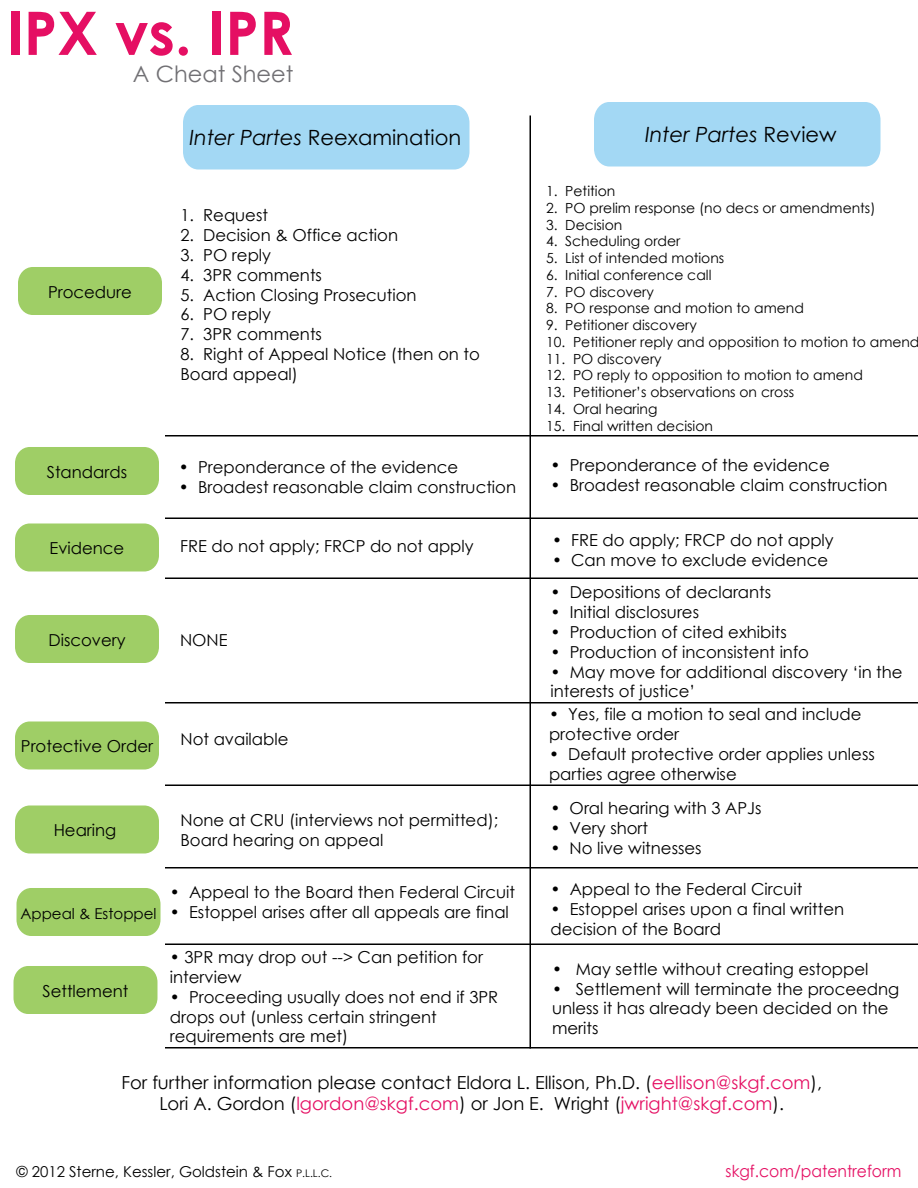
<style>
.page{position:relative;width:918px;height:1188px;background:#fff}
.page>*{position:absolute;margin:0;border:0;box-sizing:border-box;transform-origin:0 0}
.t1{font:700 60px "Century Gothic";color:#e50f63}
.t2{font:22.5px "Century Gothic";color:#717074}
.t3{font:21px "Century Gothic";color:#000}
.t4{font:italic 21px "Century Gothic";color:#000}
.t5{font:18px/21.6px "Century Gothic";color:#000;text-align:center}
.t6{font:16.5px/19.8px "Century Gothic";color:#000}
.t7{font:16.5px "Century Gothic";color:#e50f63;scale:.94 1}
.t8{font:15px "Century Gothic";color:#000}
.t9{font:13.95px "Century Gothic";color:#000}
.s1{font-style:italic}
.s2{font-style:normal}
.s3{color:#e50f63}
.s4{font-size:10.5px}
</style>
<div class="page">
<div style="left:18px;top:267px;width:144px;height:48px;background:#9fce66;border-radius:15px"></div>
<div style="left:183px;top:105px;width:287px;height:65px;background:#a3d8f4"></div>
<div style="left:594px;top:102px;width:286px;height:64px;background:#a3d8f4"></div>
<div style="left:15px;top:447px;width:144px;height:48px;background:#9fce66;border-radius:15px"></div>
<div style="left:15px;top:523px;width:144px;height:48px;background:#9fce66;border-radius:15px"></div>
<div style="left:15px;top:615px;width:144px;height:48px;background:#9fce66;border-radius:15px"></div>
<div style="left:15px;top:721px;width:144px;height:48px;background:#9fce66;border-radius:15px"></div>
<div style="left:15px;top:805px;width:144px;height:48px;background:#9fce66;border-radius:15px"></div>
<div style="left:16px;top:888px;width:144px;height:48px;background:#9fce66;border-radius:15px"></div>
<hr style="left:530px;top:116px;width:1px;height:932px;background:#000">
<hr style="left:165px;top:518px;width:753px;height:1px;background:#000">
<hr style="left:165px;top:578px;width:753px;height:1px;background:#000">
<hr style="left:165px;top:702px;width:753px;height:2px;background:#000">
<hr style="left:165px;top:784px;width:753px;height:2px;background:#000">
<hr style="left:165px;top:867px;width:753px;height:1px;background:#000">
<hr style="left:165px;top:944px;width:753px;height:1px;background:#000">
<div style="left:14px;top:966px;width:144px;height:48px;background:#9fce66;border-radius:15px"></div>
<hr style="left:165px;top:1047px;width:753px;height:1px;background:#000">
<hr style="left:165px;top:435px;width:753px;height:1px;background:#000">
<h1 class="t1" style="left:7px;top:-12px;width:288px">IPX vs. IPR</h1>
<h2 class="t2" style="left:133px;top:58px;width:162px">A Cheat Sheet</h2>
<p class="t6" style="left:48px;top:282px;width:85px">Procedure</p>
<p class="t6" style="left:47px;top:462px;width:82px">Standards</p>
<p class="t3" style="left:190px;top:123px;width:273px"><span class="s1">Inter Partes</span> Reexamination</p>
<p class="t4" style="left:645px;top:120px;width:193px">Inter Partes <span class="s2">Review</span></p>
<p class="t6" style="left:180px;top:205px;width:89px">1. Request</p>
<p class="t6" style="left:180px;top:225px;width:219px">2. Decision &amp; Office action</p>
<p class="t6" style="left:180px;top:245px;width:92px">3. PO reply</p>
<p class="t6" style="left:180px;top:265px;width:143px">4. 3PR comments</p>
<p class="t6" style="left:180px;top:285px;width:238px">5. Action Closing Prosecution</p>
<p class="t6" style="left:180px;top:304px;width:92px">6. PO reply</p>
<p class="t6" style="left:180px;top:324px;width:143px">7. 3PR comments</p>
<p class="t6" style="left:180px;top:344px;width:301px">8. Right of Appeal Notice (then on to<br>Board appeal)</p>
<p class="t6" style="left:179px;top:457px;width:281px">• Preponderance of the evidence</p>
<p class="t6" style="left:179px;top:477px;width:339px">• Broadest reasonable claim construction</p>
<p class="t9" style="left:546px;top:181px;width:71px">1. Petition</p>
<p class="t9" style="left:546px;top:198px;width:331px">2. PO prelim response (no decs or amendments)</p>
<p class="t9" style="left:546px;top:215px;width:78px">3. Decision</p>
<p class="t9" style="left:546px;top:232px;width:136px">4. Scheduling order</p>
<p class="t9" style="left:546px;top:248px;width:180px">5. List of intended motions</p>
<p class="t9" style="left:546px;top:265px;width:167px">6. Initial conference call</p>
<p class="t9" style="left:546px;top:282px;width:109px">7. PO discovery</p>
<p class="t9" style="left:546px;top:299px;width:259px">8. PO response and motion to amend</p>
<p class="t9" style="left:546px;top:315px;width:152px">9. Petitioner discovery</p>
<p class="t9" style="left:546px;top:332px;width:375px">10. Petitioner reply and opposition to motion to amend</p>
<p class="t9" style="left:546px;top:349px;width:117px">11. PO discovery</p>
<p class="t9" style="left:546px;top:366px;width:318px">12. PO reply to opposition to motion to amend</p>
<p class="t9" style="left:546px;top:382px;width:250px">13. Petitioner’s observations on cross</p>
<p class="t9" style="left:546px;top:399px;width:113px">14. Oral hearing</p>
<p class="t9" style="left:546px;top:416px;width:169px">15. Final written decision</p>
<p class="t6" style="left:551px;top:455px;width:281px">• Preponderance of the evidence</p>
<p class="t6" style="left:551px;top:475px;width:339px">• Broadest reasonable claim construction</p>
<p class="t6" style="left:50px;top:538px;width:76px">Evidence</p>
<p class="t6" style="left:48px;top:630px;width:79px">Discovery</p>
<p class="t6" style="left:21px;top:736px;width:134px">Protective Order</p>
<p class="t6" style="left:54px;top:820px;width:64px">Hearing</p>
<p class="t8" style="left:20px;top:903px;width:138px">Appeal &amp; Estoppel</p>
<p class="t6" style="left:42px;top:981px;width:88px">Settlement</p>
<p class="t6" style="left:180px;top:536px;width:295px">FRE do not apply; FRCP do not apply</p>
<p class="t6" style="left:552px;top:530px;width:283px">• FRE do apply; FRCP do not apply</p>
<p class="t6" style="left:552px;top:550px;width:278px">• Can move to exclude evidence</p>
<p class="t6" style="left:180px;top:630px;width:49px">NONE</p>
<p class="t6" style="left:180px;top:729px;width:110px">Not available</p>
<p class="t6" style="left:180px;top:810px;width:319px">None at CRU (interviews not permitted);<br>Board hearing on appeal</p>
<p class="t6" style="left:170px;top:882px;width:347px">• Appeal to the Board then Federal Circuit</p>
<p class="t6" style="left:170px;top:902px;width:340px">• Estoppel arises after all appeals are final</p>
<p class="t6" style="left:170px;top:947px;width:315px">• 3PR may drop out --&gt; Can petition for interview</p>
<p class="t6" style="left:170px;top:987px;width:330px">• Proceeding usually does not end if 3PR drops out (unless certain stringent requirements are met)</p>
<p class="t6" style="left:551px;top:582px;width:222px">• Depositions of declarants</p>
<p class="t6" style="left:551px;top:602px;width:150px">• Initial disclosures</p>
<p class="t6" style="left:551px;top:622px;width:238px">• Production of cited exhibits</p>
<p class="t6" style="left:551px;top:642px;width:260px">• Production of inconsistent info</p>
<p class="t6" style="left:551px;top:661px;width:354px">• May move for additional discovery ‘in the interests of justice’</p>
<p class="t6" style="left:549px;top:704px;width:314px">• Yes, file a motion to seal and include protective order</p>
<p class="t6" style="left:549px;top:744px;width:327px">• Default protective order applies unless parties agree otherwise</p>
<p class="t6" style="left:551px;top:798px;width:212px">• Oral hearing with 3 APJs</p>
<p class="t6" style="left:551px;top:818px;width:99px">• Very short</p>
<p class="t6" style="left:551px;top:838px;width:153px">• No live witnesses</p>
<p class="t6" style="left:551px;top:879px;width:253px">• Appeal to the Federal Circuit</p>
<p class="t6" style="left:551px;top:899px;width:295px">• Estoppel arises upon a final written decision of the Board</p>
<p class="t6" style="left:552px;top:959px;width:318px">• May settle without creating estoppel</p>
<p class="t6" style="left:552px;top:979px;width:349px">• Settlement will terminate the proceedng unless it has already been decided on the merits</p>
<p class="t5" style="left:121px;top:1071px;width:702px">For further information please contact Eldora L. Ellison, Ph.D. (<span class="s3">eellison@skgf.com</span>),<br>Lori A. Gordon (<span class="s3">lgordon@skgf.com</span>) or Jon E. Wright (<span class="s3">jwright@skgf.com</span>).</p>
<p class="t8" style="left:16px;top:1161px;width:317px">© 2012 Sterne, Kessler, Goldstein &amp; Fox <span class="s4">P.L.L.C.</span></p>
<p class="t7" style="left:726px;top:1160px;width:189px">skgf.com/patentreform</p>
</div>
